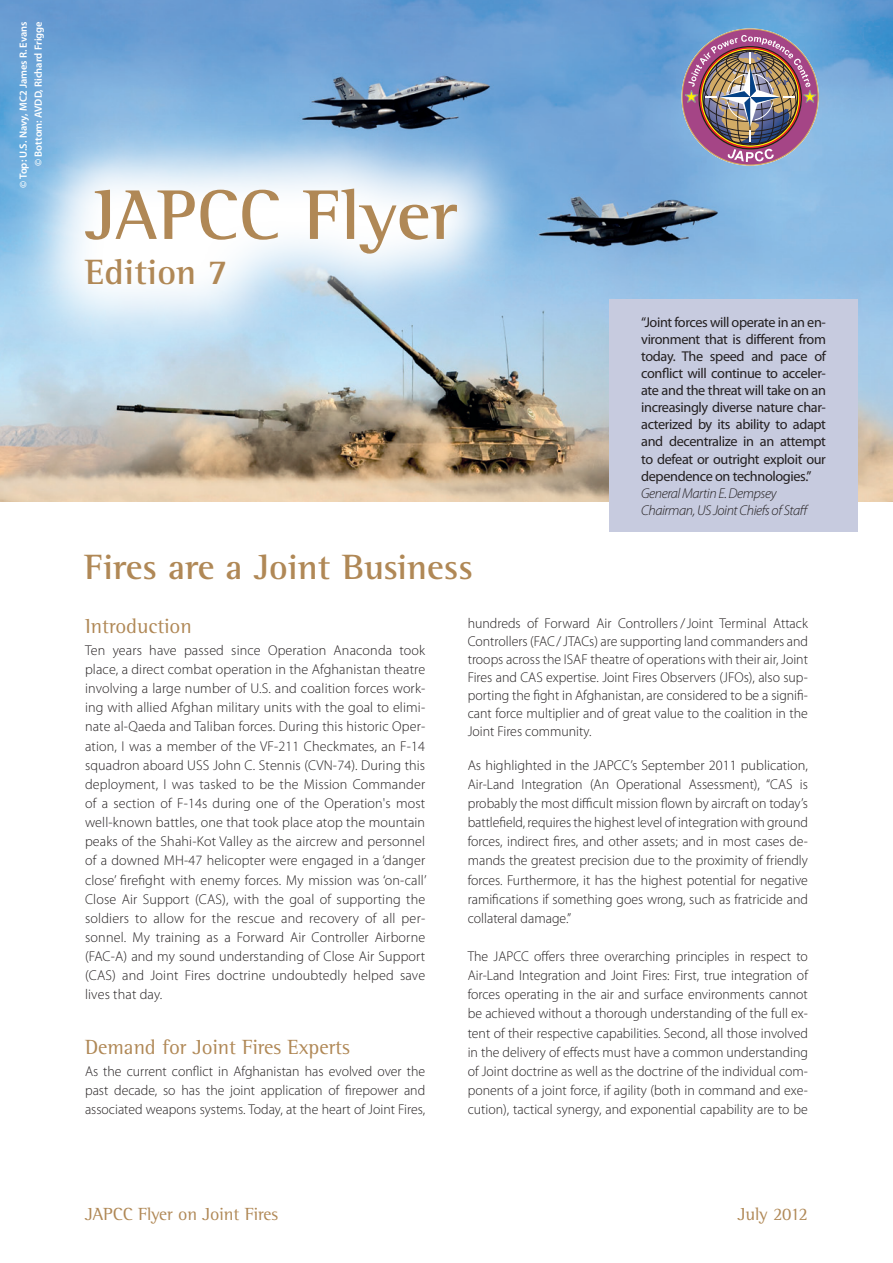
<style>
.page{position:relative;width:893px;height:1263px;background:#fff}
.page>*{position:absolute;margin:0;border:0;box-sizing:border-box;transform-origin:0 0}
.Headline_gold_100{font:700 72px "Rotis Semi Serif Pro";letter-spacing:.005em;color:#b08856}
.Main_Headline{font:700 36px "Rotis Semi Serif Pro";color:#b08856}
.Headline_gold_100-2{font:700 36px "Rotis Semi Serif Pro";letter-spacing:.005em;color:#b08856}
.Subheadline{font:21px "Rotis Semi Serif Pro";color:#b08856}
.t1{font:18px "Rotis Semi Serif Pro";color:#b08856}
.body_text{font:300 14.25px/19.2px "Myriad Pro";letter-spacing:.01em;color:#231f20;text-align:justify}
.Quick_Reader{font:14.25px/17.1px "Myriad Pro";letter-spacing:-.025em;color:#231f20;text-align:justify}
.Quick_Reader-2{font:italic 300 14.25px/17.1px "Myriad Pro";letter-spacing:-.03em;color:#231f20}
.copyright{font:600 10.5px/15px "Myriad Pro";color:#fff;text-align:right}
</style>
<div class="page">
<img style="left:0;top:0;width:893px;height:502px">
<svg style="left:5px;top:109px;width:531px;height:256px"></svg>
<div style="left:609px;top:299px;width:249px;height:233px;background:#c7cbdf"></div>
<img style="left:685px;top:35px;width:131px;height:127px">
<p class="copyright" style="left:16px;top:188px;width:168px;rotate:-90deg">© Top: U.S. Navy, MC2 James R. Evans © Bottom: AVDD, Richard Frigge</p>
<p class="Headline_gold_100" style="left:85px;top:171px;width:374px">JAPCC Flyer</p>
<p class="Headline_gold_100-2" style="left:85px;top:250px;width:145px">Edition 7</p>
<p class="Main_Headline" style="left:85px;top:545px;width:390px">Fires are a Joint Business</p>
<p class="Quick_Reader" style="left:641px;top:313px;width:186px">“Joint forces will operate in an en&shy;vironment that is different from today. The speed and pace of conflict will continue to acceler&shy;ate and the threat will take on an increasingly diverse nature char&shy;acterized by its ability to adapt and decentralize in an attempt to defeat or outright exploit our dependence on technologies.”</p>
<p class="Quick_Reader-2" style="left:641px;top:485px;width:169px">General Martin E. Dempsey<br>Chairman, US Joint Chiefs of Staff</p>
<p class="Subheadline" style="left:85px;top:613px;width:108px">Introduction</p>
<p class="body_text" style="left:85px;top:641px;width:343px;text-align:left">Ten years have passed since Operation Anaconda took place, a direct combat operation in the Afghanistan theatre involving a large number of U.S. and coalition forces work&shy;ing with allied Afghan military units with the goal to elimi&shy;nate al-Qaeda and Taliban forces. During this historic Oper&shy;ation, I was a member of the VF-211 Checkmates, an F-14 squadron aboard USS John C. Stennis (CVN-74). During this deployment, I was tasked to be the Mission Commander of a section of F-14s during one of the Operation's most well-known battles, one that took place atop the mountain peaks of the Shahi-Kot Valley as the aircrew and personnel of a downed MH-47 helicopter were engaged in a ‘danger close’ firefight with enemy forces. My mission was ‘on-call’ Close Air Support (CAS), with the goal of supporting the soldiers to allow for the rescue and recovery of all per&shy;sonnel. My training as a Forward Air Controller Airborne (FAC-A) and my sound understanding of Close Air Support (CAS) and Joint Fires doctrine undoubtedly helped save lives that day.</p>
<p class="Subheadline" style="left:85px;top:1034px;width:266px">Demand for Joint Fires Experts</p>
<p class="body_text" style="left:85px;top:1062px;width:342px">As the current conflict in Afghanistan has evolved over the past decade, so has the joint application of firepower and associated weapons systems. Today, at the heart of Joint Fires,</p>
<p class="body_text" style="left:468px;top:615px;width:342px;line-height:18px">hundreds of Forward Air Controllers /Joint Terminal Attack Controllers (FAC/JTACs) are supporting land commanders and troops across the ISAF theatre of operations with their air, Joint Fires and CAS expertise. Joint Fires Observers (JFOs), also sup&shy;porting the fight in Afghanistan, are considered to be a signifi&shy;cant force multiplier and of great value to the coalition in the Joint Fires community.</p>
<p class="body_text" style="left:468px;top:755px;width:342px">As highlighted in the JAPCC’s September 2011 publication, Air-Land Integration (An Operational Assessment), “CAS is probably the most difficult mission flown by aircraft on today’s battlefield, requires the highest level of integration with ground forces, indirect fires, and other assets; and in most cases de&shy;mands the greatest precision due to the proximity of friendly forces. Furthermore, it has the highest potential for negative ramifications if something goes wrong, such as fratricide and collateral damage.”</p>
<p class="body_text" style="left:468px;top:947px;width:342px">The JAPCC offers three overarching principles in respect to Air-Land Integration and Joint Fires: First, true integration of forces operating in the air and surface environments cannot be achieved without a thorough understanding of the full ex&shy;tent of their respective capabilities. Second, all those involved in the delivery of effects must have a common understanding of Joint doctrine as well as the doctrine of the individual com&shy;ponents of a joint force, if agility (both in command and exe&shy;cution), tactical synergy, and exponential capability are to be</p>
<p class="t1" style="left:85px;top:1203px;width:195px">JAPCC Flyer on Joint Fires</p>
<p class="t1" style="left:738px;top:1203px;width:71px">July 2012</p>
</div>
